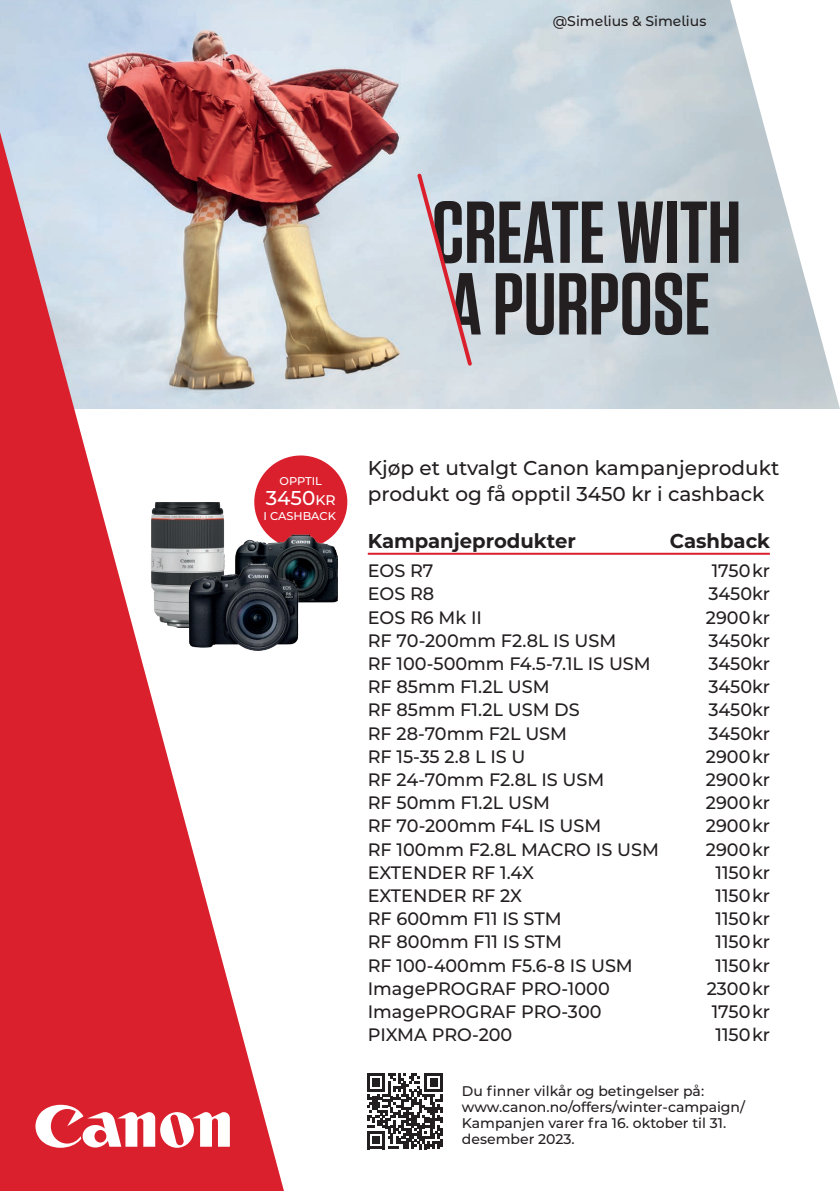
<style>
.page{position:relative;width:840px;height:1191px;background:#fff}
.page>*{position:absolute;margin:0;border:0;box-sizing:border-box;transform-origin:0 0}
.t1{font:600 87.6px/71.6px "Tungsten";color:#231f20}
.t2{font:500 20px/26px "Montserrat";color:#231f20}
.t3{font:700 20px "Montserrat";color:#231f20}
.t4{font:500 20px "Montserrat";color:#fff}
.t5{font:500 18px "Montserrat";color:#231f20}
.t6{font:500 14px/16px "Montserrat";color:#231f20}
.t7{font:500 14px "Montserrat Alternates";color:#231f20}
.t8{font:500 11.4px "Montserrat";color:#fff}
.s1{font-size:14px}
</style>
<div class="page">
<svg style="left:367px;top:1073px;width:75px;height:76px"></svg>
<div style="left:254px;top:455px;width:93px;height:93px;background:#da202d;border-radius:50%"></div>
<hr style="left:367px;top:553px;width:402px;height:2px;background:#da202d">
<img style="left:0;top:0;width:729px;height:409px">
<svg style="left:729px;top:0;width:110px;height:409px"></svg>
<svg style="left:0;top:132px;width:284px;height:1059px;fill:#da202d"></svg>
<svg style="left:35px;top:1104px;width:195px;height:43px"></svg>
<img style="left:178px;top:498px;width:225px;height:105px">
<img style="left:125px;top:502px;width:125px;height:125px">
<img style="left:159px;top:553px;width:169px;height:113px">
<svg style="left:414px;top:171px;width:60px;height:197px;background:#d1d0d9"></svg>
<p class="t7" style="left:552px;top:11px;width:155px">@Simelius &amp; Simelius</p>
<h1 class="t1" style="left:431px;top:198px;width:311px">CREATE WITH<br>A PURPOSE</h1>
<p class="t8" style="left:279px;top:473px;width:44px">OPPTIL</p>
<p class="t4" style="left:266px;top:484px;width:71px">3450<span class="s1">KR</span></p>
<p class="t8" style="left:263px;top:508px;width:74px">I CASHBACK</p>
<p class="t2" style="left:367px;top:454px;width:413px">Kjøp et utvalgt Canon kampanjeprodukt produkt og få opptil 3450 kr i cashback</p>
<p class="t3" style="left:367px;top:527px;width:209px">Kampanjeprodukter</p>
<p class="t3" style="left:669px;top:527px;width:102px">Cashback</p>
<p class="t5" style="left:367px;top:558px;width:67px">EOS R7</p>
<p class="t5" style="left:711px;top:558px;width:60px">1750kr</p>
<p class="t5" style="left:367px;top:581px;width:68px">EOS R8</p>
<p class="t5" style="left:708px;top:581px;width:63px">3450kr</p>
<p class="t5" style="left:367px;top:604px;width:116px">EOS R6 Mk II</p>
<p class="t5" style="left:705px;top:604px;width:66px">2900kr</p>
<p class="t5" style="left:367px;top:628px;width:250px">RF 70-200mm F2.8L IS USM</p>
<p class="t5" style="left:708px;top:628px;width:63px">3450kr</p>
<p class="t5" style="left:367px;top:651px;width:284px">RF 100-500mm F4.5-7.1L IS USM</p>
<p class="t5" style="left:708px;top:651px;width:63px">3450kr</p>
<p class="t5" style="left:367px;top:674px;width:183px">RF 85mm F1.2L USM</p>
<p class="t5" style="left:708px;top:674px;width:63px">3450kr</p>
<p class="t5" style="left:367px;top:697px;width:213px">RF 85mm F1.2L USM DS</p>
<p class="t5" style="left:708px;top:697px;width:63px">3450kr</p>
<p class="t5" style="left:367px;top:720px;width:201px">RF 28-70mm F2L USM</p>
<p class="t5" style="left:708px;top:720px;width:63px">3450kr</p>
<p class="t5" style="left:367px;top:744px;width:159px">RF 15-35 2.8 L IS U</p>
<p class="t5" style="left:705px;top:744px;width:66px">2900kr</p>
<p class="t5" style="left:367px;top:767px;width:238px">RF 24-70mm F2.8L IS USM</p>
<p class="t5" style="left:705px;top:767px;width:66px">2900kr</p>
<p class="t5" style="left:367px;top:790px;width:183px">RF 50mm F1.2L USM</p>
<p class="t5" style="left:705px;top:790px;width:66px">2900kr</p>
<p class="t5" style="left:367px;top:813px;width:235px">RF 70-200mm F4L IS USM</p>
<p class="t5" style="left:705px;top:813px;width:66px">2900kr</p>
<p class="t5" style="left:367px;top:836px;width:292px">RF 100mm F2.8L MACRO IS USM</p>
<p class="t5" style="left:705px;top:836px;width:66px">2900kr</p>
<p class="t5" style="left:367px;top:860px;width:168px">EXTENDER RF 1.4X</p>
<p class="t5" style="left:715px;top:860px;width:56px">1150kr</p>
<p class="t5" style="left:367px;top:883px;width:156px">EXTENDER RF 2X</p>
<p class="t5" style="left:715px;top:883px;width:56px">1150kr</p>
<p class="t5" style="left:367px;top:906px;width:195px">RF 600mm F11 IS STM</p>
<p class="t5" style="left:715px;top:906px;width:56px">1150kr</p>
<p class="t5" style="left:367px;top:929px;width:196px">RF 800mm F11 IS STM</p>
<p class="t5" style="left:715px;top:929px;width:56px">1150kr</p>
<p class="t5" style="left:367px;top:952px;width:266px">RF 100-400mm F5.6-8 IS USM</p>
<p class="t5" style="left:715px;top:952px;width:56px">1150kr</p>
<p class="t5" style="left:367px;top:976px;width:243px">ImagePROGRAF PRO-1000</p>
<p class="t5" style="left:706px;top:976px;width:65px">2300kr</p>
<p class="t5" style="left:367px;top:999px;width:235px">ImagePROGRAF PRO-300</p>
<p class="t5" style="left:711px;top:999px;width:60px">1750kr</p>
<p class="t5" style="left:367px;top:1022px;width:146px">PIXMA PRO-200</p>
<p class="t5" style="left:715px;top:1022px;width:56px">1150kr</p>
<p class="t6" style="left:461px;top:1082px;width:284px">Du finner vilkår og betingelser på: www.canon.no/offers/winter-campaign/ Kampanjen varer fra 16. oktober til 31. desember 2023.</p>
</div>
